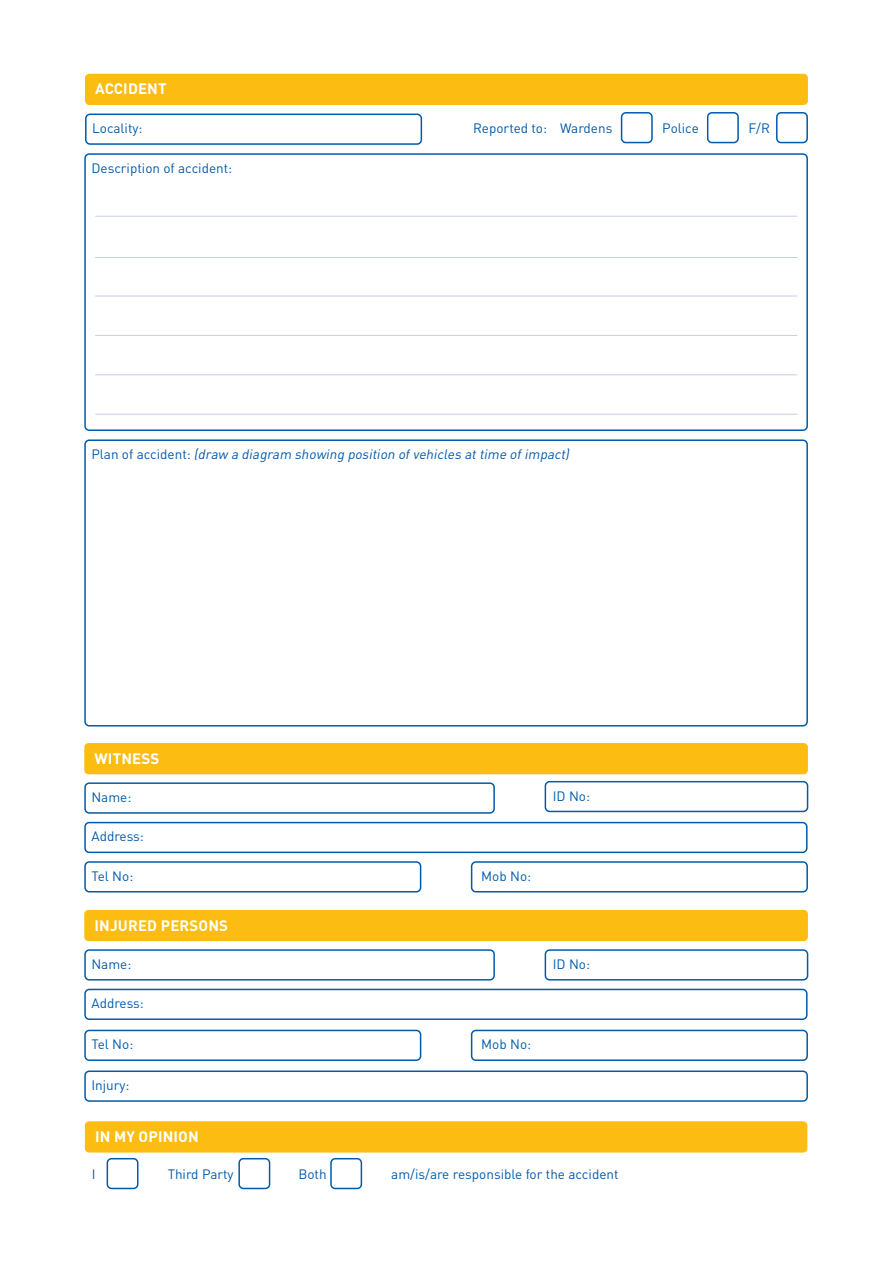
<style>
.page{position:relative;width:893px;height:1263px;background:#fff}
.page>*{position:absolute;margin:0;border:0;box-sizing:border-box;transform-origin:0 0}
.t1{font:700 15px "DIN Pro";letter-spacing:.01em;color:#fff}
.t2{font:13.5px "DIN Pro";color:#015aaa}
.t3{font:italic 13.5px "DIN Pro";color:#015aaa}
.s1{font-style:normal}
</style>
<div class="page">
<div style="left:84px;top:153px;width:724px;height:278px;border:2px solid #015aaa;border-radius:4px"></div>
<div style="left:84px;top:439px;width:724px;height:287px;border:2px solid #015aaa;border-radius:4px"></div>
<div style="left:85px;top:114px;width:337px;height:31px;border:2px solid #015aaa;border-radius:4px"></div>
<div style="left:621px;top:112px;width:32px;height:31px;border:2px solid #015aaa;border-radius:4px"></div>
<div style="left:707px;top:112px;width:32px;height:31px;border:2px solid #015aaa;border-radius:4px"></div>
<div style="left:776px;top:112px;width:32px;height:31px;border:2px solid #015aaa;border-radius:4px"></div>
<div style="left:85px;top:74px;width:723px;height:31px;background:#fdbc12;border-radius:4px"></div>
<hr style="left:95px;top:216px;width:702px;height:1px;background:#c7cee8">
<hr style="left:95px;top:257px;width:702px;height:1px;background:#c7cee8">
<hr style="left:95px;top:296px;width:702px;height:1px;background:#c7cee8">
<hr style="left:95px;top:335px;width:702px;height:1px;background:#c7cee8">
<hr style="left:95px;top:374px;width:702px;height:1px;background:#c7cee8">
<hr style="left:95px;top:414px;width:702px;height:1px;background:#c7cee8">
<div style="left:85px;top:1121px;width:722px;height:31px;background:#fdbc12;border-radius:4px"></div>
<div style="left:107px;top:1158px;width:31px;height:31px;border:2px solid #015aaa;border-radius:4px"></div>
<div style="left:238px;top:1158px;width:32px;height:31px;border:2px solid #015aaa;border-radius:4px"></div>
<div style="left:330px;top:1158px;width:32px;height:31px;border:2px solid #015aaa;border-radius:4px"></div>
<div style="left:84px;top:949px;width:411px;height:31px;border:2px solid #015aaa;border-radius:4px"></div>
<div style="left:84px;top:1070px;width:724px;height:32px;border:2px solid #015aaa;border-radius:4px"></div>
<div style="left:84px;top:782px;width:411px;height:32px;border:2px solid #015aaa;border-radius:4px"></div>
<div style="left:84px;top:743px;width:724px;height:31px;background:#fdbc12;border-radius:4px"></div>
<div style="left:84px;top:910px;width:724px;height:31px;background:#fdbc12;border-radius:4px"></div>
<div style="left:84px;top:822px;width:723px;height:31px;border:2px solid #015aaa;border-radius:4px"></div>
<div style="left:84px;top:989px;width:723px;height:31px;border:2px solid #015aaa;border-radius:4px"></div>
<div style="left:545px;top:781px;width:263px;height:31px;border:2px solid #015aaa;border-radius:4px"></div>
<div style="left:545px;top:949px;width:263px;height:31px;border:2px solid #015aaa;border-radius:4px"></div>
<div style="left:471px;top:861px;width:337px;height:31px;border:2px solid #015aaa;border-radius:4px"></div>
<div style="left:471px;top:1030px;width:337px;height:31px;border:2px solid #015aaa;border-radius:4px"></div>
<div style="left:84px;top:861px;width:337px;height:31px;border:2px solid #015aaa;border-radius:4px"></div>
<div style="left:84px;top:1030px;width:337px;height:31px;border:2px solid #015aaa;border-radius:4px"></div>
<p class="t1" style="left:95px;top:79px;width:73px">ACCIDENT</p>
<p class="t2" style="left:92px;top:119px;width:52px">Locality:</p>
<p class="t2" style="left:473px;top:119px;width:75px">Reported to:</p>
<p class="t2" style="left:560px;top:119px;width:54px">Wardens</p>
<p class="t2" style="left:662px;top:119px;width:38px">Police</p>
<p class="t2" style="left:748px;top:119px;width:23px">F/R</p>
<p class="t2" style="left:91px;top:159px;width:142px">Description of accident:</p>
<p class="t3" style="left:91px;top:445px;width:480px"><span class="s1">Plan of accident:</span> (draw a diagram showing position of vehicles at time of impact)</p>
<p class="t1" style="left:95px;top:748px;width:66px">WITNESS</p>
<p class="t2" style="left:91px;top:788px;width:42px">Name:</p>
<p class="t2" style="left:91px;top:827px;width:54px">Address:</p>
<p class="t2" style="left:91px;top:867px;width:43px">Tel No:</p>
<p class="t1" style="left:95px;top:915px;width:135px">INJURED PERSONS</p>
<p class="t2" style="left:91px;top:955px;width:42px">Name:</p>
<p class="t2" style="left:91px;top:994px;width:54px">Address:</p>
<p class="t2" style="left:91px;top:1035px;width:43px">Tel No:</p>
<p class="t2" style="left:91px;top:1076px;width:40px">Injury:</p>
<p class="t1" style="left:95px;top:1126px;width:105px">IN MY OPINION</p>
<p class="t2" style="left:553px;top:786px;width:39px">ID No:</p>
<p class="t2" style="left:481px;top:867px;width:51px">Mob No:</p>
<p class="t2" style="left:553px;top:955px;width:39px">ID No:</p>
<p class="t2" style="left:481px;top:1035px;width:51px">Mob No:</p>
<p class="t2" style="left:92px;top:1165px;width:5px">I</p>
<p class="t2" style="left:168px;top:1165px;width:68px">Third Party</p>
<p class="t2" style="left:298px;top:1165px;width:30px">Both</p>
<p class="t2" style="left:391px;top:1165px;width:229px">am/is/are responsible for the accident</p>
</div>
